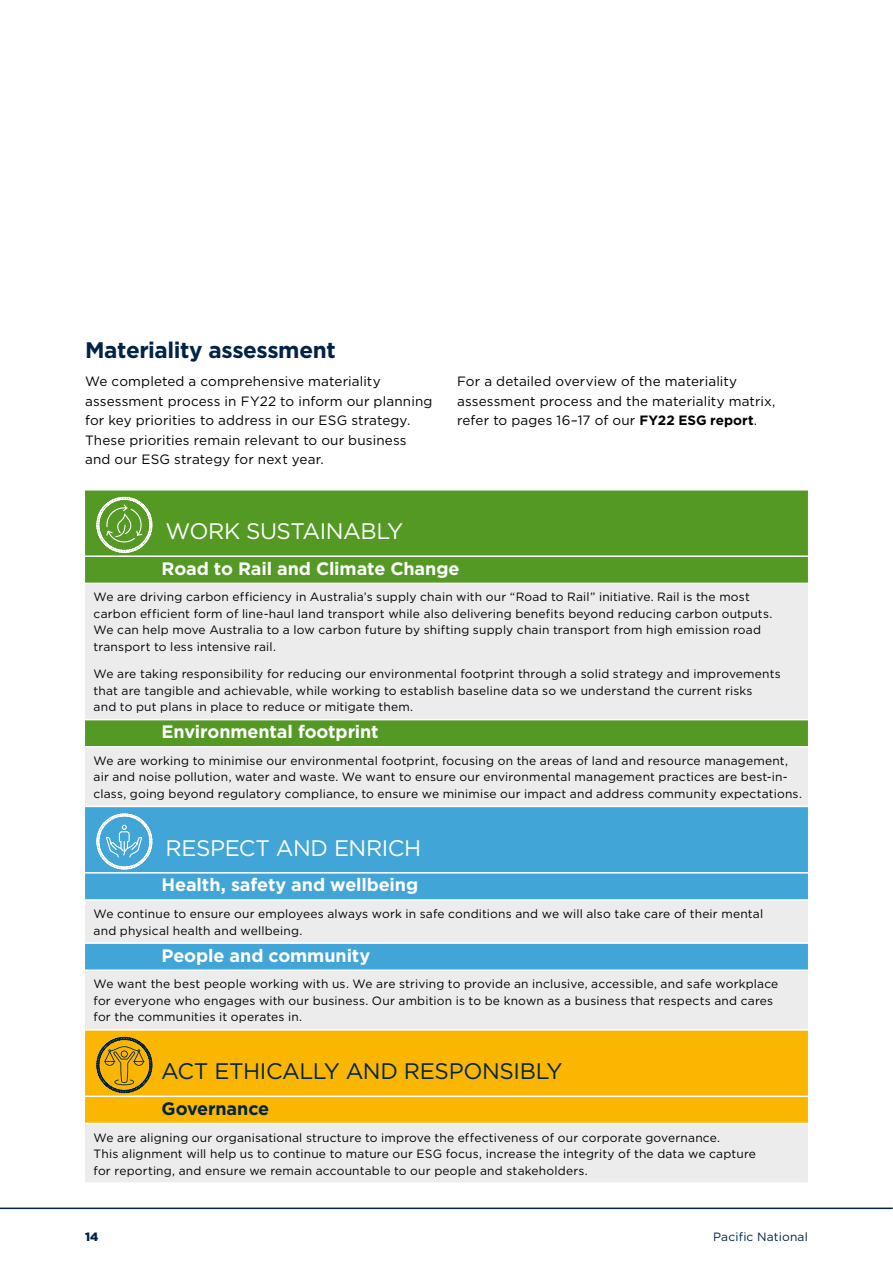
<style>
.page{position:relative;width:893px;height:1263px;background:#fff}
.page>*{position:absolute;margin:0;border:0;box-sizing:border-box;transform-origin:0 0}
.t1{font:22.5px "Gotham";letter-spacing:-.02em;color:#fff}
.t2{font:22.5px "Gotham";letter-spacing:-.015em;color:#002347}
.t3{font:700 22.5px "Gotham";letter-spacing:-.02em;color:#002347}
.t4{font:700 18px "Gotham";letter-spacing:-.005em;color:#fff}
.t5{font:700 18px "Gotham";letter-spacing:-.005em;color:#002347}
.t6{font:13.5px/19.5px "Gotham";letter-spacing:.01em;color:#000}
.t7{font:12px/16.5px "Gotham";letter-spacing:.015em;color:#000}
.t8{font:12px "Gotham";letter-spacing:.01em;color:#002347}
.t9{font:900 12px "Gotham";color:#002347}
.s1{font-weight:700}
</style>
<div class="page">
<hr style="left:0;top:1207px;width:893px;height:2px;background:#002347">
<div style="left:85px;top:490px;width:723px;height:93px;background:#549924"></div>
<svg style="left:85px;top:584px;width:723px;height:598px;background:#e0e5dc"></svg>
<svg style="left:85px;top:807px;width:723px;height:162px;background:#70b8dc"></svg>
<div style="left:85px;top:1031px;width:723px;height:92px;background:#fab600"></div>
<hr style="left:85px;top:555px;width:723px;height:2px;background:#fff">
<hr style="left:85px;top:719px;width:723px;height:1px;background:#fff">
<hr style="left:85px;top:746px;width:723px;height:1px;background:#fff">
<hr style="left:85px;top:806px;width:723px;height:1px;background:#fff">
<hr style="left:85px;top:872px;width:723px;height:1px;background:#fff">
<hr style="left:85px;top:942px;width:723px;height:2px;background:#fff">
<hr style="left:85px;top:969px;width:723px;height:2px;background:#fff">
<hr style="left:85px;top:1123px;width:723px;height:1px;background:#fff">
<hr style="left:85px;top:899px;width:723px;height:2px;background:#fff">
<hr style="left:85px;top:1029px;width:723px;height:2px;background:#fff">
<hr style="left:85px;top:1095px;width:723px;height:2px;background:#fff">
<svg style="left:96px;top:496px;width:57px;height:57px;background:#7aaf55"></svg>
<svg style="left:96px;top:813px;width:57px;height:57px;background:#6cb9df"></svg>
<svg style="left:96px;top:1036px;width:57px;height:57px;background:#bf9310"></svg>
<h1 class="t3" style="left:85px;top:335px;width:252px">Materiality assessment</h1>
<p class="t6" style="left:85px;top:371px;width:349px">We completed a comprehensive materiality assessment process in FY22 to inform our planning for key priorities to address in our ESG strategy.<br>These priorities remain relevant to our business and our ESG strategy for next year.</p>
<p class="t6" style="left:457px;top:371px;width:320px">For a detailed overview of the materiality assessment process and the materiality matrix, refer to pages 16–17 of our <span class="s1">FY22 ESG report</span>.</p>
<h1 class="t1" style="left:166px;top:517px;width:239px">WORK SUSTAINABLY</h1>
<h2 class="t4" style="left:162px;top:556px;width:299px">Road to Rail and Climate Change</h2>
<p class="t7" style="left:94px;top:589px;width:680px">We are driving carbon efficiency in Australia’s supply chain with our “Road to Rail” initiative. Rail is the most carbon efficient form of line-haul land transport while also delivering benefits beyond reducing carbon outputs.<br>We can help move Australia to a low carbon future by shifting supply chain transport from high emission road transport to less intensive rail.</p>
<p class="t7" style="left:94px;top:665px;width:689px">We are taking responsibility for reducing our environmental footprint through a solid strategy and improvements that are tangible and achievable, while working to establish baseline data so we understand the current risks<br>and to put plans in place to reduce or mitigate them.</p>
<h2 class="t4" style="left:162px;top:720px;width:219px">Environmental footprint</h2>
<p class="t7" style="left:94px;top:752px;width:710px">We are working to minimise our environmental footprint, focusing on the areas of land and resource management, air and noise pollution, water and waste. We want to ensure our environmental management practices are best-in&shy;class, going beyond regulatory compliance, to ensure we minimise our impact and address community expectations.</p>
<h1 class="t1" style="left:166px;top:833px;width:257px">RESPECT AND ENRICH</h1>
<h2 class="t4" style="left:162px;top:873px;width:258px">Health, safety and wellbeing</h2>
<p class="t7" style="left:94px;top:905px;width:671px">We continue to ensure our employees always work in safe conditions and we will also take care of their mental and physical health and wellbeing.</p>
<h2 class="t4" style="left:162px;top:943px;width:210px">People and community</h2>
<p class="t7" style="left:94px;top:975px;width:686px">We want the best people working with us. We are striving to provide an inclusive, accessible, and safe workplace for everyone who engages with our business. Our ambition is to be known as a business that respects and cares for the communities it operates in.</p>
<h1 class="t2" style="left:161px;top:1057px;width:403px">ACT ETHICALLY AND RESPONSIBLY</h1>
<h2 class="t5" style="left:162px;top:1097px;width:109px">Governance</h2>
<p class="t7" style="left:94px;top:1129px;width:664px">We are aligning our organisational structure to improve the effectiveness of our corporate governance.<br>This alignment will help us to continue to mature our ESG focus, increase the integrity of the data we capture for reporting, and ensure we remain accountable to our people and stakeholders.</p>
<p class="t9" style="left:85px;top:1228px;width:15px">14</p>
<p class="t8" style="left:713px;top:1229px;width:96px">Pacific National</p>
</div>
